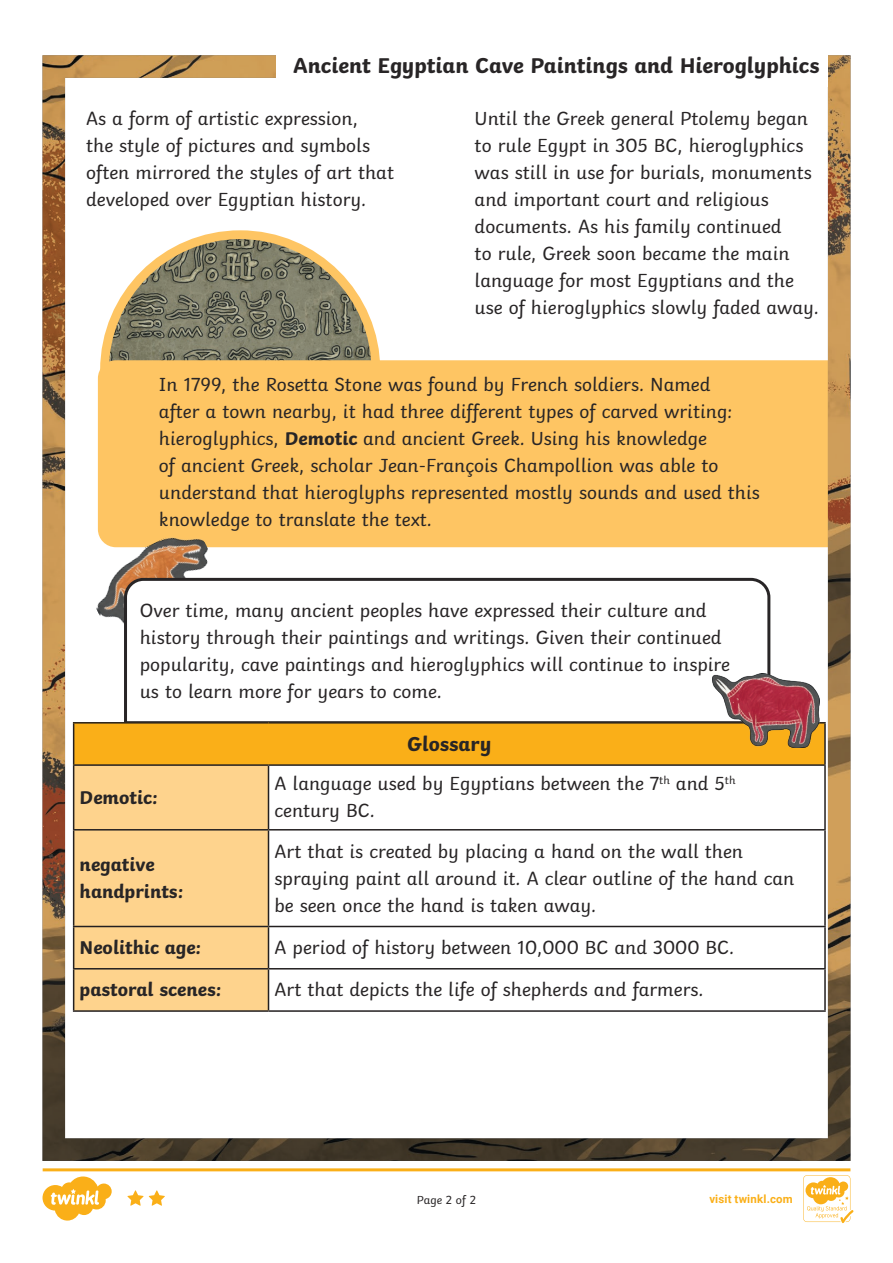
<style>
.page{position:relative;width:893px;height:1263px;background:#fff}
.page>*{position:absolute;margin:0;border:0;box-sizing:border-box;transform-origin:0 0}
.Heading_2{font:700 22.5px "Twinkl";color:#282526}
.Heading_3{font:700 21px "Twinkl";color:#282526}
.KS2_Body_Copy{font:19.5px/27px "Twinkl";color:#282526}
.glossary{font:700 19.5px/27px "Twinkl";color:#282526}
.t1{font:12px "Twinkl";letter-spacing:-.005em;color:#282526}
.t2{font:700 11.4px "Roboto";letter-spacing:.02em;color:#faaf18}
.s1{font-weight:700}
</style>
<div class="page">
<img style="left:43px;top:55px;width:807px;height:1106px">
<div style="left:276px;top:44px;width:552px;height:43px;background:#fff"></div>
<img style="left:82px;top:523px;width:142px;height:114px">
<svg style="left:123px;top:576px;width:649px;height:146px"></svg>
<div style="left:74px;top:723px;width:751px;height:42px;background:#faaf18"></div>
<div style="left:74px;top:766px;width:194px;height:244px;background:#fed38d"></div>
<hr style="left:73px;top:722px;width:195px;height:1px;background:#231f20">
<hr style="left:73px;top:723px;width:1px;height:41px;background:#231f20">
<hr style="left:268px;top:722px;width:558px;height:1px;background:#231f20">
<hr style="left:824px;top:723px;width:2px;height:41px;background:#231f20">
<hr style="left:73px;top:764px;width:195px;height:2px;background:#231f20">
<hr style="left:73px;top:766px;width:1px;height:63px;background:#231f20">
<hr style="left:268px;top:764px;width:558px;height:2px;background:#231f20">
<hr style="left:268px;top:766px;width:1px;height:63px;background:#231f20">
<hr style="left:824px;top:766px;width:2px;height:63px;background:#231f20">
<hr style="left:73px;top:829px;width:195px;height:1px;background:#231f20">
<hr style="left:73px;top:830px;width:1px;height:96px;background:#231f20">
<hr style="left:268px;top:829px;width:558px;height:1px;background:#231f20">
<hr style="left:268px;top:830px;width:1px;height:96px;background:#231f20">
<hr style="left:824px;top:830px;width:2px;height:96px;background:#231f20">
<hr style="left:73px;top:926px;width:195px;height:1px;background:#231f20">
<hr style="left:73px;top:927px;width:1px;height:41px;background:#231f20">
<hr style="left:268px;top:926px;width:558px;height:1px;background:#231f20">
<hr style="left:268px;top:927px;width:1px;height:41px;background:#231f20">
<hr style="left:824px;top:927px;width:2px;height:41px;background:#231f20">
<hr style="left:73px;top:968px;width:195px;height:1px;background:#231f20">
<hr style="left:73px;top:969px;width:1px;height:41px;background:#231f20">
<hr style="left:268px;top:968px;width:558px;height:1px;background:#231f20">
<hr style="left:268px;top:969px;width:1px;height:41px;background:#231f20">
<hr style="left:824px;top:969px;width:2px;height:41px;background:#231f20">
<hr style="left:73px;top:1010px;width:195px;height:2px;background:#231f20">
<hr style="left:268px;top:1010px;width:558px;height:2px;background:#231f20">
<img style="left:713px;top:673px;width:106px;height:75px">
<svg style="left:43px;top:1168px;width:810px;height:55px"></svg>
<p class="Heading_2" style="left:293px;top:47px;width:528px">Ancient Egyptian Cave Paintings and Hieroglyphics</p>
<p class="KS2_Body_Copy" style="left:86px;top:103px;width:309px">As a form of artistic expression,<br>the style of pictures and symbols often mirrored the styles of art that developed over Egyptian history.</p>
<p class="KS2_Body_Copy" style="left:475px;top:103px;width:346px">Until the Greek general Ptolemy began to rule Egypt in 305 BC, hieroglyphics was still in use for burials, monuments and important court and religious documents. As his family continued<br>to rule, Greek soon became the main language for most Egyptians and the use of hieroglyphics slowly faded away.</p>
<p class="KS2_Body_Copy" style="left:159px;top:370px;width:602px">In 1799, the Rosetta Stone was found by French soldiers. Named<br>after a town nearby, it had three different types of carved writing: hieroglyphics, <span class="s1">Demotic</span> and ancient Greek. Using his knowledge<br>of ancient Greek, scholar Jean-François Champollion was able to understand that hieroglyphs represented mostly sounds and used this knowledge to translate the text.</p>
<p class="KS2_Body_Copy" style="left:140px;top:595px;width:592px">Over time, many ancient peoples have expressed their culture and history through their paintings and writings. Given their continued popularity, cave paintings and hieroglyphics will continue to inspire us to learn more for years to come.</p>
<p class="Heading_3" style="left:407px;top:726px;width:86px">Glossary</p>
<p class="glossary" style="left:80px;top:782px;width:80px">Demotic:</p>
<p class="KS2_Body_Copy" style="left:274px;top:769px;width:463px">A language used by Egyptians between the 7<sup>th</sup> and 5<sup>th </sup>century BC.</p>
<p class="glossary" style="left:80px;top:849px;width:105px">negative handprints:</p>
<p class="KS2_Body_Copy" style="left:274px;top:836px;width:521px">Art that is created by placing a hand on the wall then spraying paint all around it. A clear outline of the hand can be seen once the hand is taken away.</p>
<p class="glossary" style="left:80px;top:932px;width:123px">Neolithic age:</p>
<p class="KS2_Body_Copy" style="left:274px;top:932px;width:461px">A period of history between 10,000 BC and 3000 BC.</p>
<p class="glossary" style="left:80px;top:974px;width:143px">pastoral scenes:</p>
<p class="KS2_Body_Copy" style="left:274px;top:974px;width:431px">Art that depicts the life of shepherds and farmers.</p>
<p class="t1" style="left:417px;top:1191px;width:61px">Page 2 of 2</p>
<p class="t2" style="left:709px;top:1191px;width:85px">visit twinkl.com</p>
</div>
